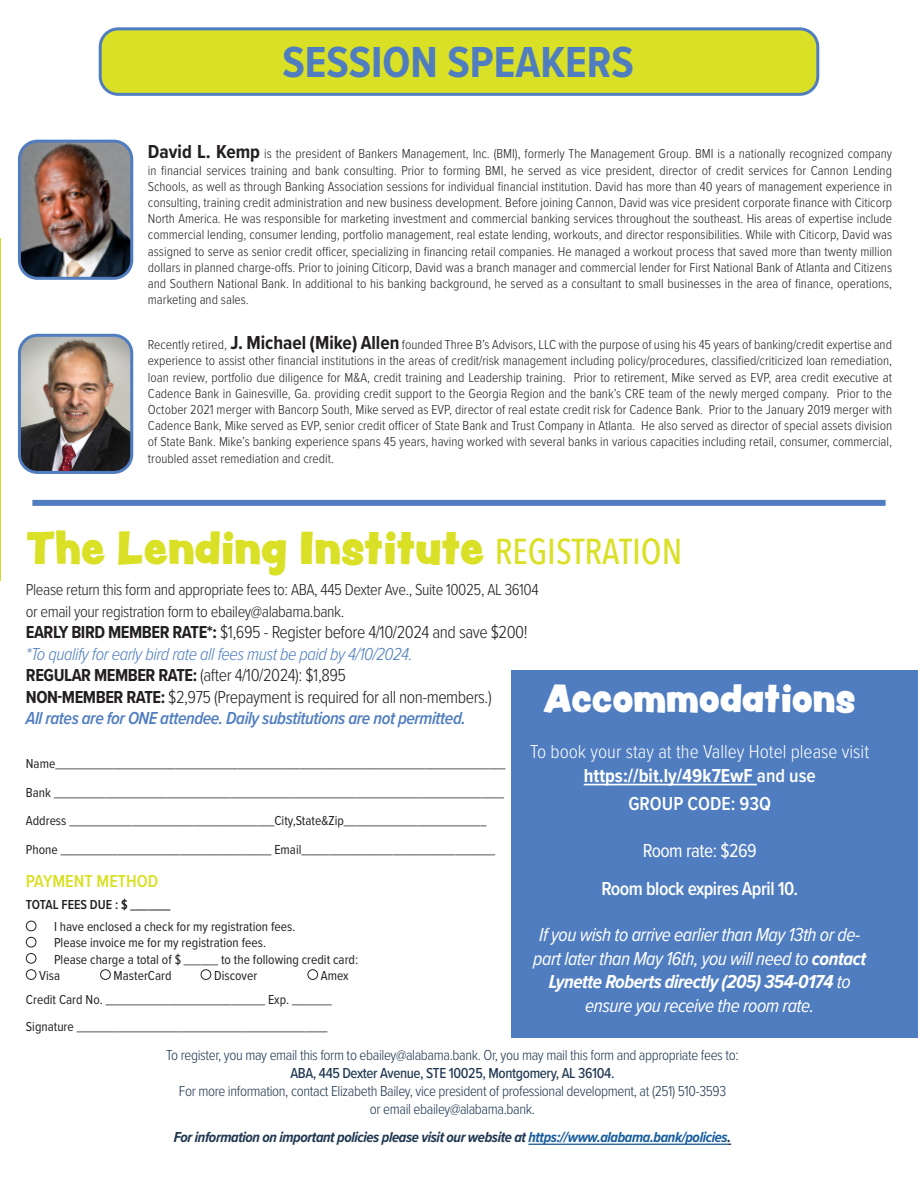
<style>
.page{position:relative;width:918px;height:1188px;background:#fff}
.page>*{position:absolute;margin:0;border:0;box-sizing:border-box;transform-origin:0 0}
.t1{font:700 45px "Proxima Nova Cond";color:#4f7dc0}
.t2{font:40.5px "Peachy Keen JF";color:#d9e025}
.t3{font:34.5px "Peachy Keen JF";color:#fff}
.t4{font:italic 19.5px/23.4px "Proxima Nova Cond";letter-spacing:-.025em;color:#fff;text-align:center}
.t5{font:300 19.5px "Proxima Nova Cond";color:#fff}
.t6{font:700 19.5px "Proxima Nova Cond";color:#fff}
.t7{font:600 19.5px "Proxima Nova Cond";letter-spacing:-.025em;color:#fff}
.t8{font:600 19.5px "Proxima Nova Cond";color:#fff}
.t9{font:19.5px "Proxima Nova Cond";letter-spacing:-.025em;color:#fff}
.t10{font:300 18px "Proxima Nova Cond";letter-spacing:-.025em;color:#231f20}
.t11{font:italic 600 18px "Proxima Nova Cond";letter-spacing:-.025em;color:#4f7dc0}
.t12{font:italic 300 18px "Proxima Nova Cond";letter-spacing:-.025em;color:#4f7dc0}
.t13{font:600 18px "Proxima Nova Cond";color:#d9e025}
.t14{font:300 16.5px "Proxima Nova Cond";letter-spacing:-.025em;color:#231f20}
.t15{font:300 15px "Proxima Nova Cond";letter-spacing:-.025em;color:#203851}
.t16{font:italic 700 15px "Proxima Nova Cond";letter-spacing:-.025em;color:#203851}
.t17{font:500 15px "Proxima Nova Cond";letter-spacing:-.025em;color:#203851}
.t18{font:300 13.5px/16.2px "Proxima Nova Cond";color:#231f20;text-align:justify}
.t19{font:13.5px "Proxima Nova Cond";color:#231f20}
.t20{font:600 13.5px "Proxima Nova Cond";color:#231f20}
.s1{font-weight:700;font-size:19.5px}
.s2{font-family:"Avenir Next Condensed";font-weight:500;font-size:36px}
.s3{font-weight:700}
.s4{font-weight:600}
.s5{color:#175d9e}
</style>
<div class="page">
<div style="left:32px;top:500px;width:854px;height:6px;background:#4f7dc0"></div>
<img style="left:19px;top:141px;width:113px;height:135px">
<div style="left:18px;top:140px;width:115px;height:140px;border:3px solid #4f7dc0;border-radius:18px"></div>
<img style="left:22px;top:335px;width:110px;height:135px">
<div style="left:18px;top:334px;width:115px;height:140px;border:3px solid #4f7dc0;border-radius:18px"></div>
<div style="left:100px;top:29px;width:718px;height:65px;background:#d9e025;border-radius:18px"></div>
<div style="left:99px;top:27px;width:720px;height:69px;border:3px solid #4f7dc0;border-radius:18px"></div>
<div style="left:511px;top:670px;width:407px;height:367px;background:#4f7dc0"></div>
<hr style="left:584px;top:784px;width:173px;height:1px;background:#fff">
<div style="left:26px;top:921px;width:10px;height:10px;border:1px solid #231f20;border-radius:50%"></div>
<div style="left:26px;top:937px;width:10px;height:10px;border:1px solid #231f20;border-radius:50%"></div>
<div style="left:26px;top:953px;width:10px;height:11px;border:1px solid #231f20;border-radius:50%"></div>
<div style="left:26px;top:969px;width:10px;height:11px;border:1px solid #231f20;border-radius:50%"></div>
<div style="left:100px;top:969px;width:11px;height:11px;border:1px solid #231f20;border-radius:50%"></div>
<div style="left:201px;top:969px;width:10px;height:11px;border:1px solid #231f20;border-radius:50%"></div>
<div style="left:308px;top:969px;width:10px;height:11px;border:1px solid #231f20;border-radius:50%"></div>
<hr style="left:528px;top:1144px;width:199px;height:1px;background:#175d9e">
<hr style="left:0;top:238px;width:1px;height:342px;background:#d0dc26">
<p class="t1" style="left:282px;top:29px;width:353px">SESSION SPEAKERS</p>
<p class="t18" style="left:148px;top:145px;width:746px"><span class="s1">David L. Kemp</span> is the president of Bankers Management, Inc. (BMI), formerly The Management Group. BMI is a nationally recognized company in financial services training and bank consulting. Prior to forming BMI, he served as vice president, director of credit services for Cannon Lending Schools, as well as through Banking Association sessions for individual financial institution. David has more than 40 years of management experience in consulting, training credit administration and new business development. Before joining Cannon, David was vice president corporate finance with Citicorp North America. He was responsible for marketing investment and commercial banking services throughout the southeast. His areas of expertise include commercial lending, consumer lending, portfolio management, real estate lending, workouts, and director responsibilities. While with Citicorp, David was assigned to serve as senior credit officer, specializing in financing retail companies. He managed a workout process that saved more than twenty million dollars in planned charge-offs. Prior to joining Citicorp, David was a branch manager and commercial lender for First National Bank of Atlanta and Citizens and Southern National Bank. In additional to his banking background, he served as a consultant to small businesses in the area of finance, operations, marketing and sales.</p>
<p class="t18" style="left:148px;top:336px;width:746px">Recently retired, <span class="s1">J. Michael (Mike) Allen</span> founded Three B’s Advisors, LLC with the purpose of using his 45 years of banking/credit expertise and experience to assist other financial institutions in the areas of credit/risk management including policy/procedures, classified/criticized loan remediation, loan review, portfolio due diligence for M&amp;A, credit training and Leadership training. Prior to retirement, Mike served as EVP, area credit executive at Cadence Bank in Gainesville, Ga. providing credit support to the Georgia Region and the bank’s CRE team of the newly merged company. Prior to the October 2021 merger with Bancorp South, Mike served as EVP, director of real estate credit risk for Cadence Bank. Prior to the January 2019 merger with Cadence Bank, Mike served as EVP, senior credit officer of State Bank and Trust Company in Atlanta. He also served as director of special assets division of State Bank. Mike’s banking experience spans 45 years, having worked with several banks in various capacities including retail, consumer, commercial, troubled asset remediation and credit.</p>
<p class="t2" style="left:26px;top:517px;width:658px">The Lending Institute <span class="s2">REGISTRATION</span></p>
<p class="t14" style="left:26px;top:578px;width:514px">Please return this form and appropriate fees to: ABA, 445 Dexter Ave., Suite 10025, AL 36104</p>
<p class="t14" style="left:26px;top:599px;width:320px">or email your registration form to ebailey@alabama.bank.</p>
<p class="t10" style="left:26px;top:619px;width:503px"><span class="s3">EARLY BIRD MEMBER RATE*:</span> $1,695 - Register before 4/10/2024 and save $200!</p>
<p class="t12" style="left:26px;top:640px;width:388px">*To qualify for early bird rate all fees must be paid by 4/10/2024.</p>
<p class="t10" style="left:26px;top:662px;width:322px"><span class="s3">REGULAR MEMBER RATE:</span> (after 4/10/2024): $1,895</p>
<p class="t10" style="left:26px;top:684px;width:467px"><span class="s3">NON-MEMBER RATE:</span> $2,975 (Prepayment is required for all non-members.)</p>
<p class="t11" style="left:26px;top:705px;width:441px">All rates are for ONE attendee. Daily substitutions are not permitted.</p>
<p class="t3" style="left:544px;top:672px;width:313px">Accommodations</p>
<p class="t5" style="left:530px;top:738px;width:340px">To book your stay at the Valley Hotel please visit</p>
<p class="t6" style="left:584px;top:761px;width:233px">https://bit.ly/49k7EwF <span class="s4">and use</span></p>
<p class="t8" style="left:628px;top:789px;width:144px">GROUP CODE: 93Q</p>
<p class="t9" style="left:643px;top:836px;width:116px">Room rate: $269</p>
<p class="t7" style="left:601px;top:874px;width:198px">Room block expires April 10.</p>
<p class="t4" style="left:533px;top:922px;width:334px">If you wish to arrive earlier than May 13th or de&shy;part later than May 16th, you will need to <span class="s3">contact Lynette Roberts directly (205) 354-0174</span> to ensure you receive the room rate.</p>
<p class="t19" style="left:26px;top:754px;width:481px">Name_______________________________________________________________________________</p>
<p class="t19" style="left:26px;top:782px;width:480px">Bank _______________________________________________________________________________</p>
<p class="t19" style="left:26px;top:811px;width:462px">Address ____________________________________City,State&amp;Zip_________________________</p>
<p class="t19" style="left:26px;top:839px;width:471px">Phone _____________________________________ Email__________________________________</p>
<p class="t13" style="left:26px;top:867px;width:134px">PAYMENT METHOD</p>
<p class="t20" style="left:26px;top:894px;width:146px">TOTAL FEES DUE : $ _______</p>
<p class="t19" style="left:54px;top:917px;width:243px">I have enclosed a check for my registration fees.</p>
<p class="t19" style="left:54px;top:933px;width:214px">Please invoice me for my registration fees.</p>
<p class="t19" style="left:54px;top:949px;width:306px">Please charge a total of $ ______ to the following credit card:</p>
<p class="t19" style="left:39px;top:965px;width:22px">Visa</p>
<p class="t19" style="left:114px;top:965px;width:60px">MasterCard</p>
<p class="t19" style="left:214px;top:965px;width:45px">Discover</p>
<p class="t19" style="left:321px;top:965px;width:29px">Amex</p>
<p class="t19" style="left:26px;top:989px;width:308px">Credit Card No. ____________________________ Exp. _______</p>
<p class="t19" style="left:26px;top:1016px;width:303px">Signature ____________________________________________</p>
<p class="t15" style="left:166px;top:1044px;width:574px">To register, you may email this form to ebailey@alabama.bank. Or, you may mail this form and appropriate fees to:</p>
<p class="t17" style="left:290px;top:1062px;width:326px">ABA, 445 Dexter Avenue, STE 10025, Montgomery, AL 36104.</p>
<p class="t15" style="left:179px;top:1080px;width:549px">For more information, contact Elizabeth Bailey, vice president of professional development, at (251) 510-3593</p>
<p class="t15" style="left:370px;top:1098px;width:167px">or email ebailey@alabama.bank.</p>
<p class="t16" style="left:174px;top:1126px;width:559px">For information on important policies please visit our website at <span class="s5">https://www.alabama.bank/policies</span>.</p>
</div>
